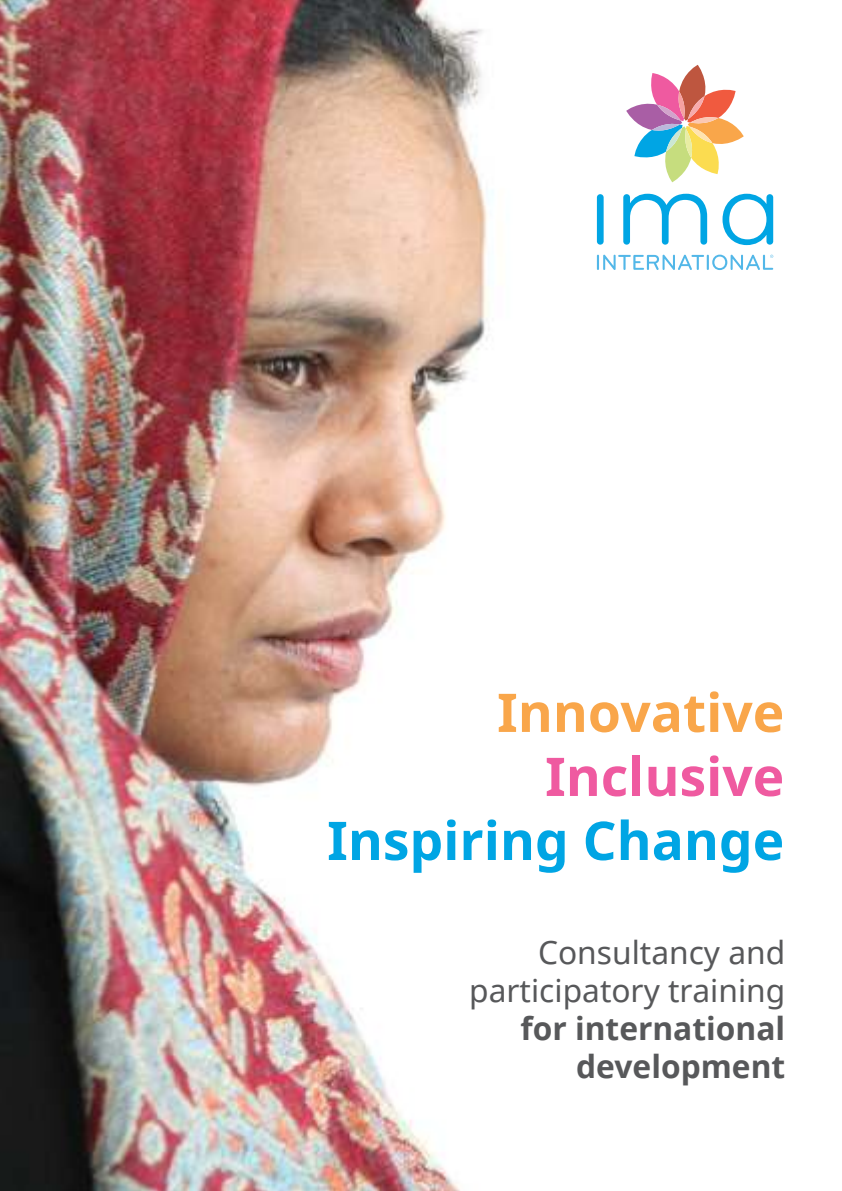
<style>
.page{position:relative;width:842px;height:1191px;background:#fff}
.page>*{position:absolute;margin:0;border:0;box-sizing:border-box;transform-origin:0 0}
.t1{font:700 53.4px "Noto Sans";color:#00a5e4}
.t2{font:700 53.4px "Noto Sans";color:#f9a64a}
.t3{font:700 53.4px "Noto Sans";color:#ef5aa0}
.t4{font:31.8px/38px "Noto Sans";color:#57585a;text-align:right}
.t5{font:700 31.8px/38px "Noto Sans";color:#57585a;text-align:right}
</style>
<div class="page">
<img style="left:0;top:1px;width:493px;height:1190px">
<div style="left:597px;top:194px;width:7px;height:51px;background:#00a5e4;border-radius:3px"></div>
<svg style="left:623px;top:194px;width:84px;height:51px"></svg>
<svg style="left:722px;top:194px;width:51px;height:51px"></svg>
<svg style="left:626px;top:65px;width:118px;height:117px"></svg>
<svg style="left:597px;top:255px;width:176px;height:15px"></svg>
<h1 class="t2" style="left:497px;top:691px;width:289px">Innovative</h1>
<h1 class="t3" style="left:545px;top:755px;width:241px">Inclusive</h1>
<h1 class="t1" style="left:327px;top:819px;width:459px">Inspiring Change</h1>
<p class="t4" style="left:469px;top:936px;width:318px">Consultancy and participatory training</p>
<p class="t5" style="left:520px;top:1012px;width:266px">for international development</p>
</div>
